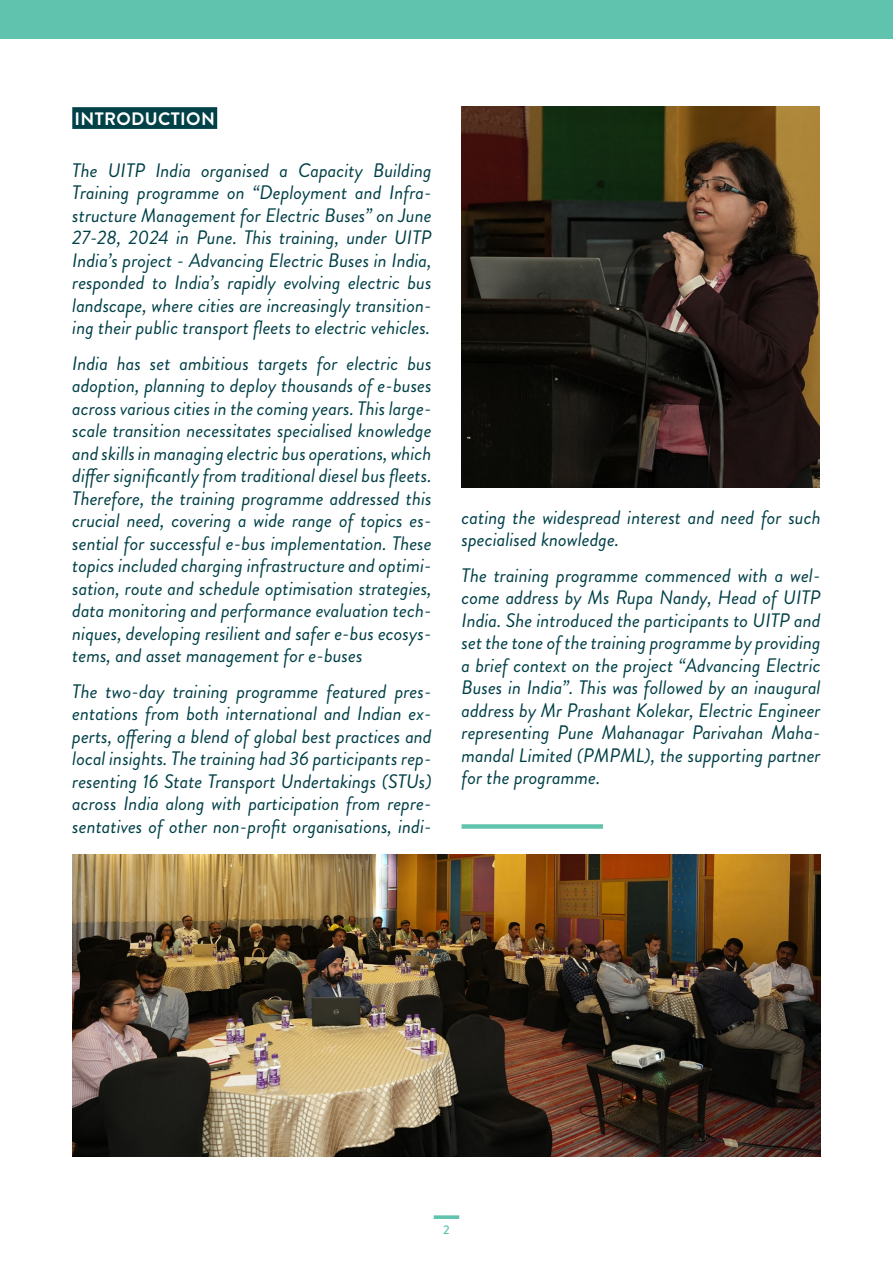
<style>
.page{position:relative;width:893px;height:1263px;background:#fff}
.page>*{position:absolute;margin:0;border:0;box-sizing:border-box;transform-origin:0 0}
.t1{font:italic 19.5px/22.5px "Brandon Grotesque";color:#004047;text-align:justify}
.t2{font:700 18px "Brandon Grotesque";letter-spacing:.02em;color:#fff}
.t3{font:500 12.6px "Brandon Grotesque";color:#60c3ad}
</style>
<div class="page">
<div style="left:0;top:0;width:893px;height:39px;background:#60c3ad"></div>
<svg style="left:434px;top:1215px;width:25px;height:4px"></svg>
<div style="left:72px;top:107px;width:145px;height:22px;background:#004047"></div>
<img style="left:462px;top:106px;width:358px;height:382px">
<img style="left:73px;top:855px;width:747px;height:301px">
<div style="left:462px;top:824px;width:141px;height:5px;background:#60c3ad"></div>
<p class="t2" style="left:75px;top:106px;width:142px">INTRODUCTION</p>
<p class="t1" style="left:72px;top:159px;width:361px">The UITP India organised a Capacity Building Training programme on “Deployment and Infra&shy;structure Management for Electric Buses” on June 27-28, 2024 in Pune. This training, under UITP India’s project - Advancing Electric Buses in India, responded to India’s rapidly evolving electric bus landscape, where cities are increasingly transition&shy;ing their public transport fleets to electric vehicles.</p>
<p class="t1" style="left:72px;top:352px;width:361px">India has set ambitious targets for electric bus adoption, planning to deploy thousands of e-buses across various cities in the coming years. This large&shy;scale transition necessitates specialised knowledge and skills in managing electric bus operations, which differ significantly from traditional diesel bus fleets.<br>Therefore, the training programme addressed this crucial need, covering a wide range of topics es&shy;sential for successful e-bus implementation. These topics included charging infrastructure and optimi&shy;sation, route and schedule optimisation strategies, data monitoring and performance evaluation tech&shy;niques, developing resilient and safer e-bus ecosys&shy;tems, and asset management for e-buses</p>
<p class="t1" style="left:72px;top:680px;width:361px">The two-day training programme featured pres&shy;entations from both international and Indian ex&shy;perts, offering a blend of global best practices and local insights. The training had 36 participants rep&shy;resenting 16 State Transport Undertakings (STUs) across India along with participation from repre&shy;sentatives of other non-profit organisations, indi-</p>
<p class="t1" style="left:462px;top:506px;width:361px">cating the widespread interest and need for such specialised knowledge.</p>
<p class="t1" style="left:462px;top:564px;width:361px">The training programme commenced with a wel&shy;come address by Ms Rupa Nandy, Head of UITP India. She introduced the participants to UITP and set the tone of the training programme by providing a brief context on the project “Advancing Electric Buses in India”. This was followed by an inaugural address by Mr Prashant Kolekar, Electric Engineer representing Pune Mahanagar Parivahan Maha&shy;mandal Limited (PMPML), the supporting partner for the programme.</p>
<p class="t3" style="left:443px;top:1221px;width:8px">2</p>
</div>
